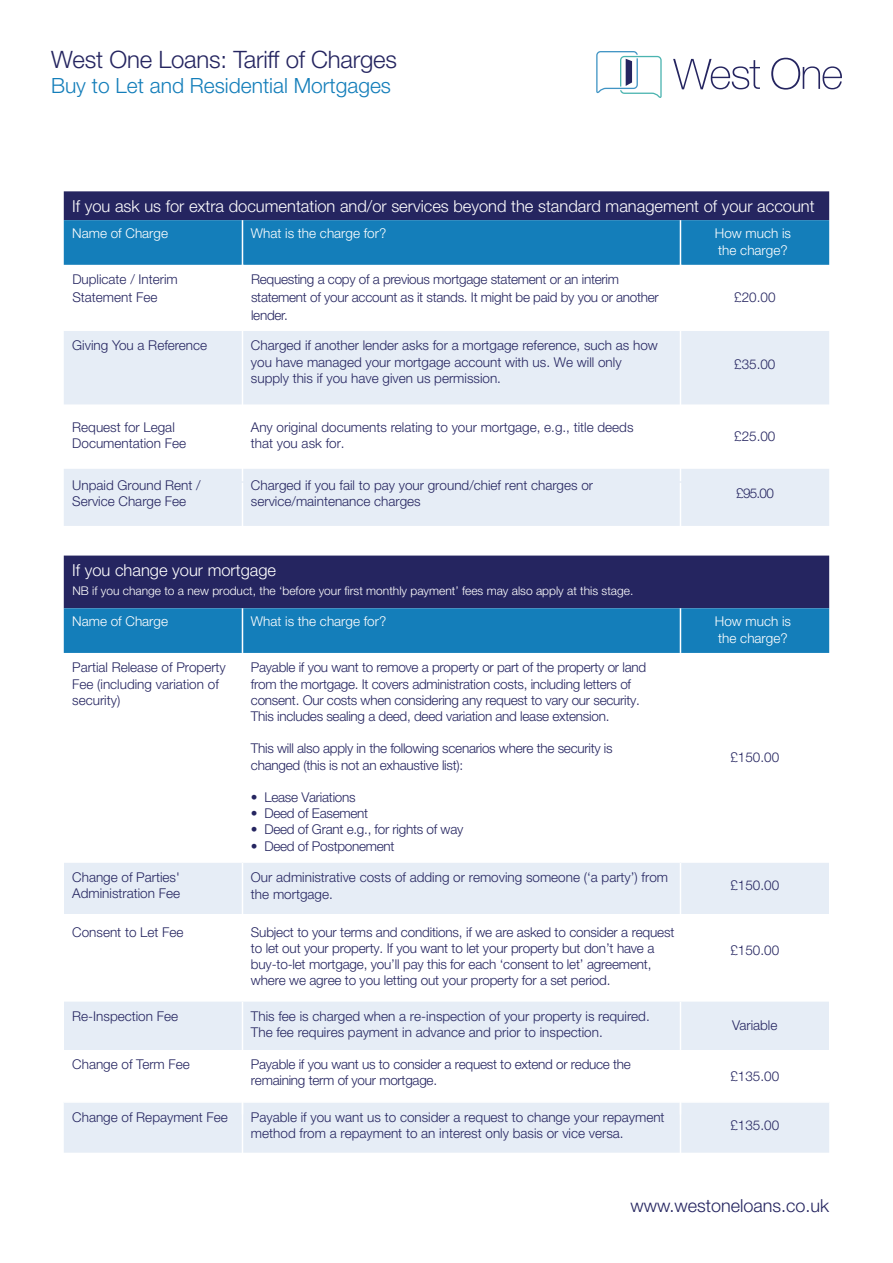
<style>
.page{position:relative;width:893px;height:1263px;background:#fff}
.page>*{position:absolute;margin:0;border:0;box-sizing:border-box;transform-origin:0 0}
.t1{font:300 24px "Helvetica Neue LT Std";letter-spacing:-.01em;color:#252560}
.t2{font:300 21px "Helvetica Neue LT Std";color:#147eba}
.t3{font:300 18px "Helvetica Neue LT Std";color:#252560}
.t4{font:300 16.5px "Helvetica Neue LT Std";color:#fff}
.t5{font:300 13.5px/16.2px "Helvetica Neue LT Std";color:#252560}
.t6{font:300 13.5px/16.2px "Helvetica Neue LT Std";letter-spacing:-.02em;color:#252560}
.t7{font:300 13.5px/16.2px "Helvetica Neue LT Std";color:#fff}
.t8{font:300 12px "Helvetica Neue LT Std";color:#fff}
</style>
<div class="page">
<svg style="left:771px;top:58px;width:71px;height:32px"></svg>
<svg style="left:673px;top:59px;width:87px;height:30px"></svg>
<svg style="left:596px;top:51px;width:66px;height:47px"></svg>
<svg style="left:64px;top:191px;width:765px;height:74px;background:#1d5c97"></svg>
<svg style="left:64px;top:331px;width:765px;height:195px;fill:#e6edf6"></svg>
<hr style="left:64px;top:433px;width:178px;height:1px;background:#fff">
<hr style="left:243px;top:433px;width:437px;height:1px;background:#fff">
<hr style="left:681px;top:433px;width:148px;height:1px;background:#fff">
<hr style="left:242px;top:220px;width:1px;height:45px;background:#fff">
<hr style="left:680px;top:220px;width:1px;height:45px;background:#fff">
<hr style="left:242px;top:331px;width:1px;height:102px;background:#fff">
<hr style="left:680px;top:331px;width:1px;height:102px;background:#fff">
<hr style="left:242px;top:433px;width:1px;height:48px;background:#fff">
<hr style="left:680px;top:433px;width:1px;height:48px;background:#fff">
<hr style="left:242px;top:483px;width:1px;height:101px;background:#fff">
<hr style="left:680px;top:483px;width:1px;height:101px;background:#fff">
<svg style="left:64px;top:556px;width:765px;height:97px;background:#1d4e89"></svg>
<div style="left:680px;top:1001px;width:149px;height:49px;background:#e6edf6"></div>
<div style="left:242px;top:1001px;width:438px;height:49px;background:#e6edf6"></div>
<div style="left:64px;top:1001px;width:178px;height:49px;background:#e6edf6"></div>
<div style="left:680px;top:862px;width:149px;height:51px;background:#e6edf6"></div>
<div style="left:242px;top:862px;width:438px;height:51px;background:#e6edf6"></div>
<div style="left:64px;top:862px;width:178px;height:51px;background:#e6edf6"></div>
<hr style="left:64px;top:861px;width:178px;height:2px;background:#fff">
<hr style="left:242px;top:861px;width:438px;height:2px;background:#fff">
<hr style="left:680px;top:861px;width:149px;height:2px;background:#fff">
<hr style="left:242px;top:608px;width:1px;height:45px;background:#fff">
<hr style="left:680px;top:608px;width:1px;height:45px;background:#fff">
<hr style="left:242px;top:863px;width:1px;height:66px;background:#fff">
<hr style="left:680px;top:863px;width:1px;height:66px;background:#fff">
<hr style="left:242px;top:1001px;width:1px;height:48px;background:#fff">
<hr style="left:680px;top:1001px;width:1px;height:48px;background:#fff">
<div style="left:64px;top:1103px;width:765px;height:50px;background:#e6edf6"></div>
<hr style="left:242px;top:1049px;width:1px;height:65px;background:#fff">
<hr style="left:680px;top:1049px;width:1px;height:65px;background:#fff">
<hr style="left:242px;top:1103px;width:1px;height:65px;background:#fff">
<hr style="left:680px;top:1103px;width:1px;height:65px;background:#fff">
<h1 class="t1" style="left:51px;top:45px;width:347px">West One Loans: Tariff of Charges</h1>
<h2 class="t2" style="left:51px;top:73px;width:341px">Buy to Let and Residential Mortgages</h2>
<p class="t4" style="left:72px;top:196px;width:744px">If you ask us for extra documentation and/or services beyond the standard management of your account</p>
<p class="t7" style="left:72px;top:225px;width:97px">Name of Charge</p>
<p class="t7" style="left:251px;top:225px;width:137px">What is the charge for?</p>
<p class="t7" style="left:715px;top:225px;width:78px">How much is the charge?</p>
<p class="t5" style="left:72px;top:270px;width:107px;line-height:18px">Duplicate / Interim<br>Statement Fee</p>
<p class="t6" style="left:251px;top:270px;width:409px;line-height:18px">Requesting a copy of a previous mortgage statement or an interim statement of your account as it stands. It might be paid by you or another lender.</p>
<p class="t5" style="left:72px;top:337px;width:136px">Giving You a Reference</p>
<p class="t5" style="left:251px;top:337px;width:408px">Charged if another lender asks for a mortgage reference, such as how you have managed your mortgage account with us. We will only supply this if you have given us permission.</p>
<p class="t5" style="left:734px;top:289px;width:43px">£20.00</p>
<p class="t5" style="left:734px;top:356px;width:43px">£35.00</p>
<p class="t5" style="left:72px;top:419px;width:115px">Request for Legal<br>Documentation Fee</p>
<p class="t5" style="left:251px;top:419px;width:384px">Any original documents relating to your mortgage, e.g., title deeds that you ask for.</p>
<p class="t5" style="left:734px;top:428px;width:43px">£25.00</p>
<p class="t5" style="left:72px;top:477px;width:130px">Unpaid Ground Rent /<br>Service Charge Fee</p>
<p class="t5" style="left:251px;top:477px;width:344px">Charged if you fail to pay your ground/chief rent charges or service/maintenance charges</p>
<p class="t5" style="left:736px;top:485px;width:39px">£95.00</p>
<p class="t4" style="left:72px;top:560px;width:205px">If you change your mortgage</p>
<p class="t7" style="left:72px;top:613px;width:97px">Name of Charge</p>
<p class="t7" style="left:251px;top:613px;width:137px">What is the charge for?</p>
<p class="t5" style="left:72px;top:659px;width:155px">Partial Release of Property<br>Fee (including variation of security)</p>
<p class="t6" style="left:251px;top:659px;width:397px">Payable if you want to remove a property or part of the property or land from the mortgage. It covers administration costs, including letters of consent. Our costs when considering any request to vary our security.<br>This includes sealing a deed, deed variation and lease extension.</p>
<p class="t6" style="left:251px;top:740px;width:363px">This will also apply in the following scenarios where the security is changed (this is not an exhaustive list):</p>
<p class="t6" style="left:251px;top:789px;width:106px">• Lease Variations</p>
<p class="t6" style="left:251px;top:805px;width:119px">• Deed of Easement</p>
<p class="t6" style="left:251px;top:821px;width:214px">• Deed of Grant e.g., for rights of way</p>
<p class="t6" style="left:251px;top:837px;width:145px">• Deed of Postponement</p>
<p class="t8" style="left:72px;top:584px;width:563px">NB if you change to a new product, the ‘before your first monthly payment’ fees may also apply at this stage.</p>
<p class="t7" style="left:715px;top:613px;width:78px">How much is the charge?</p>
<p class="t5" style="left:730px;top:748px;width:50px">£150.00</p>
<p class="t5" style="left:72px;top:869px;width:109px">Change of Parties'<br>Administration Fee</p>
<p class="t5" style="left:251px;top:869px;width:419px">Our administrative costs of adding or removing someone (‘a party’) from the mortgage.</p>
<p class="t5" style="left:730px;top:877px;width:50px">£150.00</p>
<p class="t5" style="left:72px;top:924px;width:113px">Consent to Let Fee</p>
<p class="t5" style="left:251px;top:924px;width:425px">Subject to your terms and conditions, if we are asked to consider a request to let out your property. If you want to let your property but don’t have a buy-to-let mortgage, you’ll pay this for each ‘consent to let’ agreement, where we agree to you letting out your property for a set period.</p>
<p class="t5" style="left:730px;top:942px;width:50px">£150.00</p>
<p class="t5" style="left:72px;top:1008px;width:107px">Re-Inspection Fee</p>
<p class="t5" style="left:251px;top:1008px;width:400px">This fee is charged when a re-inspection of your property is required.<br>The fee requires payment in advance and prior to inspection.</p>
<p class="t5" style="left:732px;top:1017px;width:47px">Variable</p>
<p class="t5" style="left:72px;top:1055px;width:119px">Change of Term Fee</p>
<p class="t6" style="left:251px;top:1055px;width:381px">Payable if you want us to consider a request to extend or reduce the remaining term of your mortgage.</p>
<p class="t5" style="left:730px;top:1068px;width:50px">£135.00</p>
<p class="t5" style="left:72px;top:1109px;width:157px">Change of Repayment Fee</p>
<p class="t5" style="left:251px;top:1109px;width:415px">Payable if you want us to consider a request to change your repayment method from a repayment to an interest only basis or vice versa.</p>
<p class="t5" style="left:730px;top:1117px;width:50px">£135.00</p>
<h3 class="t3" style="left:630px;top:1195px;width:200px">www.westoneloans.co.uk</h3>
</div>
